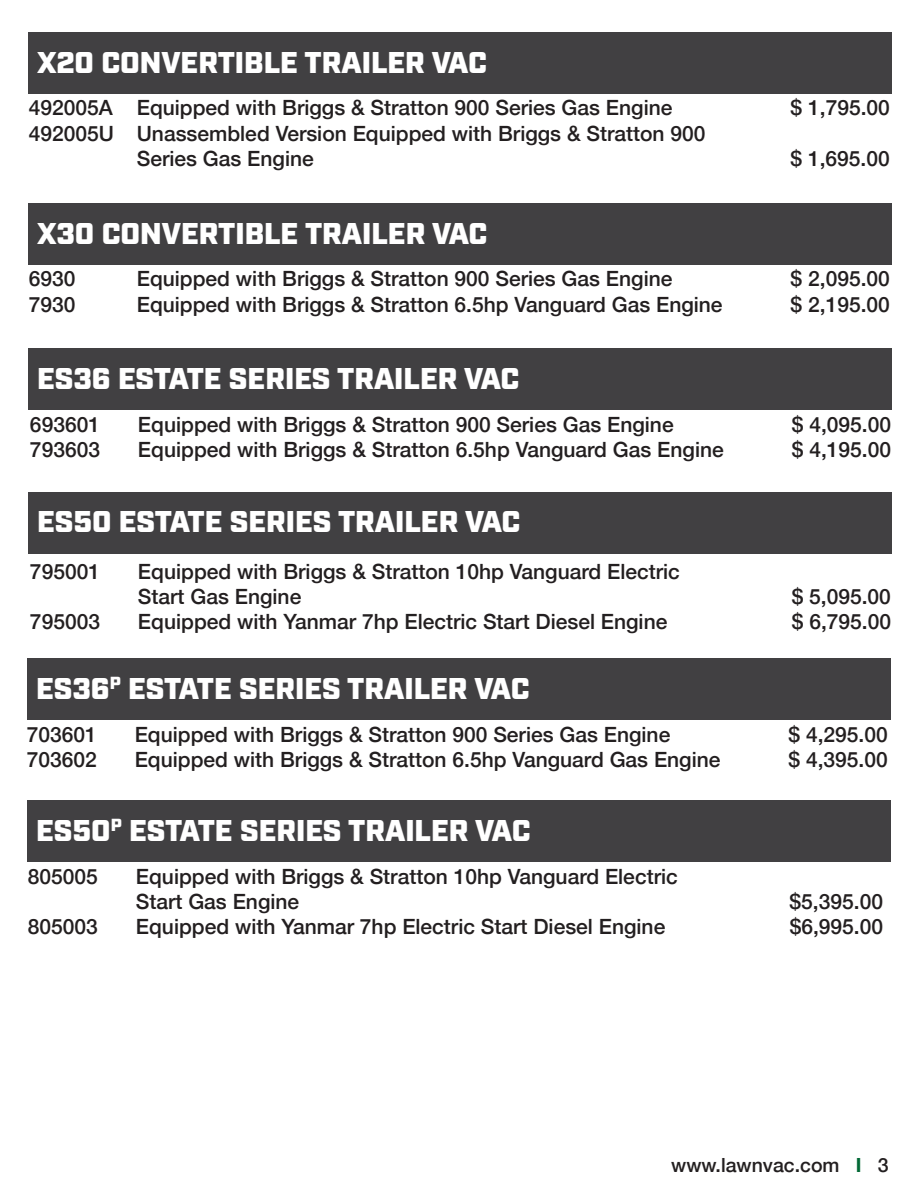
<style>
.page{position:relative;width:918px;height:1188px;background:#fff}
.page>*{position:absolute;margin:0;border:0;box-sizing:border-box;transform-origin:0 0}
.t1{font:900 30px "Industry";color:#fff}
.t2{font:500 21px/25.2px "Helvetica Neue";color:#231f20}
.t3{font:500 19.5px "Helvetica Neue";color:#231f20}
.s1{font-weight:700;color:#036936}
</style>
<div class="page">
<div style="left:28px;top:33px;width:864px;height:61px;background:#414042"></div>
<div style="left:28px;top:204px;width:864px;height:61px;background:#414042"></div>
<div style="left:28px;top:349px;width:864px;height:61px;background:#414042"></div>
<div style="left:28px;top:492px;width:864px;height:61px;background:#414042"></div>
<div style="left:27px;top:659px;width:864px;height:61px;background:#414042"></div>
<div style="left:27px;top:801px;width:864px;height:61px;background:#414042"></div>
<h1 class="t1" style="left:37px;top:44px;width:451px">X20 CONVERTIBLE TRAILER VAC</h1>
<p class="t2" style="left:29px;top:94px;width:645px">492005A Equipped with Briggs &amp; Stratton 900 Series Gas Engine</p>
<p class="t2" style="left:791px;top:94px;width:101px">$ 1,795.00</p>
<p class="t2" style="left:137px;top:119px;width:570px;text-indent:-108px">492005U Unassembled Version Equipped with Briggs &amp; Stratton 900<br>Series Gas Engine</p>
<p class="t2" style="left:791px;top:144px;width:101px">$ 1,695.00</p>
<h1 class="t1" style="left:37px;top:215px;width:452px">X30 CONVERTIBLE TRAILER VAC</h1>
<p class="t2" style="left:29px;top:265px;width:48px">6930</p>
<p class="t2" style="left:137px;top:265px;width:537px">Equipped with Briggs &amp; Stratton 900 Series Gas Engine</p>
<p class="t2" style="left:791px;top:265px;width:101px">$ 2,095.00</p>
<p class="t2" style="left:29px;top:290px;width:48px">7930</p>
<p class="t2" style="left:137px;top:290px;width:587px">Equipped with Briggs &amp; Stratton 6.5hp Vanguard Gas Engine</p>
<p class="t2" style="left:791px;top:290px;width:101px">$ 2,195.00</p>
<h1 class="t1" style="left:37px;top:361px;width:484px">ES36 ESTATE SERIES TRAILER VAC</h1>
<p class="t2" style="left:30px;top:410px;width:72px">693601</p>
<p class="t2" style="left:138px;top:410px;width:537px">Equipped with Briggs &amp; Stratton 900 Series Gas Engine</p>
<p class="t2" style="left:792px;top:410px;width:101px">$ 4,095.00</p>
<p class="t2" style="left:30px;top:435px;width:72px">793603</p>
<p class="t2" style="left:138px;top:435px;width:587px">Equipped with Briggs &amp; Stratton 6.5hp Vanguard Gas Engine</p>
<p class="t2" style="left:792px;top:435px;width:101px">$ 4,195.00</p>
<h1 class="t1" style="left:37px;top:504px;width:485px">ES50 ESTATE SERIES TRAILER VAC</h1>
<p class="t2" style="left:30px;top:557px;width:72px">795001</p>
<p class="t2" style="left:138px;top:557px;width:543px">Equipped with Briggs &amp; Stratton 10hp Vanguard Electric<br>Start Gas Engine</p>
<p class="t2" style="left:792px;top:582px;width:101px">$ 5,095.00</p>
<p class="t2" style="left:30px;top:608px;width:72px">795003</p>
<p class="t2" style="left:138px;top:608px;width:531px">Equipped with Yanmar 7hp Electric Start Diesel Engine</p>
<p class="t2" style="left:792px;top:608px;width:101px">$ 6,795.00</p>
<h1 class="t1" style="left:36px;top:671px;width:495px">ES36<sup>P</sup> ESTATE SERIES TRAILER VAC</h1>
<p class="t2" style="left:27px;top:720px;width:72px">703601</p>
<p class="t2" style="left:135px;top:720px;width:537px">Equipped with Briggs &amp; Stratton 900 Series Gas Engine</p>
<p class="t2" style="left:789px;top:720px;width:101px">$ 4,295.00</p>
<p class="t2" style="left:27px;top:745px;width:72px">703602</p>
<p class="t2" style="left:135px;top:745px;width:587px">Equipped with Briggs &amp; Stratton 6.5hp Vanguard Gas Engine</p>
<p class="t2" style="left:789px;top:745px;width:101px">$ 4,395.00</p>
<h1 class="t1" style="left:36px;top:812px;width:496px">ES50<sup>P</sup> ESTATE SERIES TRAILER VAC</h1>
<p class="t2" style="left:28px;top:862px;width:72px">805005</p>
<p class="t2" style="left:136px;top:862px;width:543px">Equipped with Briggs &amp; Stratton 10hp Vanguard Electric<br>Start Gas Engine</p>
<p class="t2" style="left:790px;top:887px;width:95px">$5,395.00</p>
<p class="t2" style="left:28px;top:912px;width:72px">805003</p>
<p class="t2" style="left:136px;top:912px;width:531px">Equipped with Yanmar 7hp Electric Start Diesel Engine</p>
<p class="t2" style="left:790px;top:912px;width:95px">$6,995.00</p>
<p class="t3" style="left:671px;top:1149px;width:219px">www.lawnvac.com <span class="s1">I</span> 3</p>
</div>
